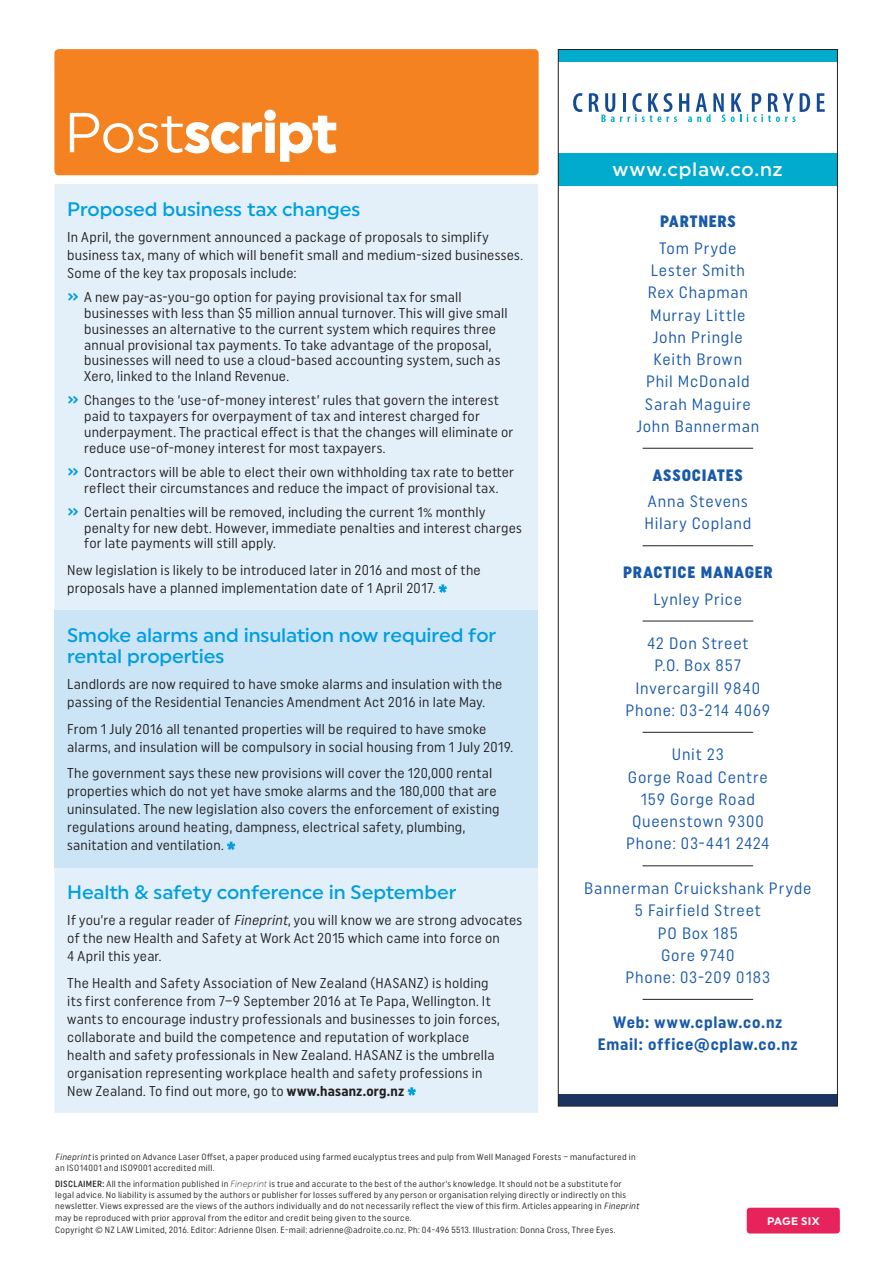
<style>
.page{position:relative;width:893px;height:1263px;background:#fff}
.page>*{position:absolute;margin:0;border:0;box-sizing:border-box;transform-origin:0 0}
.t1{font:700 56.25px "Uniform";letter-spacing:-.01em;color:#fff}
.head_2{font:500 19.5px/21px "Uniform";letter-spacing:-.005em;color:#009edf}
.body_text{font:500 19.5px "Uniform";letter-spacing:.035em;color:#fff}
.body_text-2{font:16.5px "Uniform Condensed";letter-spacing:.045em;color:#1859a9}
.body_text-3{font:700 16.5px "Uniform Condensed";letter-spacing:.045em;color:#1859a9}
.body_text-4{font:900 16.5px "Uniform Condensed";letter-spacing:.05em;color:#1859a9}
.body_text-5{font:14.25px/18px "Uniform Condensed";letter-spacing:.015em;color:#231f20}
.body_text-6{font:700 10.95px "Uniform";letter-spacing:.02em;color:#fff}
.Body_Small{font:9px/11.2px "Uniform Condensed";letter-spacing:.03em;color:#231f20}
.s1{font-weight:400}
.s2{font-family:"Uniform";font-weight:700;font-size:15px;color:#009edf}
.s3{font-style:italic}
.s4{font-weight:700}
.s5{font-weight:500}
.s6{font-family:"Museo Sans 100";font-style:italic}
</style>
<div class="page">
<div style="left:54px;top:49px;width:485px;height:126px;background:#f58220;border-radius:4px"></div>
<svg style="left:184px;top:109px;width:153px;height:53px"></svg>
<div style="left:54px;top:184px;width:484px;height:929px;background:#e3f0fa"></div>
<div style="left:54px;top:610px;width:484px;height:257px;background:#cbe4f6"></div>
<svg style="left:439px;top:584px;width:8px;height:9px"></svg>
<svg style="left:227px;top:842px;width:8px;height:8px"></svg>
<svg style="left:407px;top:1087px;width:9px;height:9px"></svg>
<div style="left:747px;top:1208px;width:93px;height:25px;background:#e6235a;border-radius:3px"></div>
<div style="left:558px;top:153px;width:280px;height:33px;background:#00abcd"></div>
<div style="left:558px;top:50px;width:279px;height:12px;background:#00abcd"></div>
<div style="left:558px;top:1094px;width:279px;height:12px;background:#1c3560"></div>
<hr style="left:643px;top:448px;width:110px;height:1px;background:#231f20">
<hr style="left:643px;top:545px;width:110px;height:1px;background:#231f20">
<hr style="left:643px;top:621px;width:110px;height:1px;background:#231f20">
<hr style="left:643px;top:732px;width:110px;height:1px;background:#231f20">
<hr style="left:643px;top:865px;width:110px;height:1px;background:#231f20">
<hr style="left:643px;top:999px;width:110px;height:1px;background:#231f20">
<svg style="left:573px;top:93px;width:10px;height:19px"></svg>
<svg style="left:817px;top:93px;width:8px;height:19px"></svg>
<svg style="left:589px;top:93px;width:152px;height:29px"></svg>
<svg style="left:747px;top:93px;width:63px;height:29px"></svg>
<p class="t1" style="left:64px;top:99px;width:275px"><span class="s1">Post</span>script</p>
<p class="head_2" style="left:67px;top:198px;width:295px">Proposed business tax changes</p>
<p class="body_text-5" style="left:67px;top:228px;width:457px">In April, the government announced a package of proposals to simplify business tax, many of which will benefit small and medium-sized businesses.<br>Some of the key tax proposals include:</p>
<p class="body_text-5" style="left:84px;top:289px;width:425px;line-height:15.8px;text-indent:-17px"><span class="s2">»</span> A new pay-as-you-go option for paying provisional tax for small businesses with less than $5 million annual turnover. This will give small businesses an alternative to the current system which requires three annual provisional tax payments. To take advantage of the proposal, businesses will need to use a cloud-based accounting system, such as Xero, linked to the Inland Revenue.</p>
<p class="body_text-5" style="left:84px;top:392px;width:431px;line-height:15.8px;text-indent:-17px"><span class="s2">»</span> Changes to the ‘use-of-money interest’ rules that govern the interest paid to taxpayers for overpayment of tax and interest charged for underpayment. The practical effect is that the changes will eliminate or reduce use-of-money interest for most taxpayers.</p>
<p class="body_text-5" style="left:67px;top:464px;width:448px;line-height:15.8px;text-align:center"><span class="s2">»</span> Contractors will be able to elect their own withholding tax rate to better reflect their circumstances and reduce the impact of provisional tax.</p>
<p class="body_text-5" style="left:84px;top:504px;width:439px;line-height:15.8px;text-indent:-17px"><span class="s2">»</span> Certain penalties will be removed, including the current 1% monthly penalty for new debt. However, immediate penalties and interest charges for late payments will still apply.</p>
<p class="body_text-5" style="left:67px;top:561px;width:415px">New legislation is likely to be introduced later in 2016 and most of the proposals have a planned implementation date of 1 April 2017.</p>
<p class="head_2" style="left:67px;top:624px;width:431px">Smoke alarms and insulation now required for rental properties</p>
<p class="body_text-5" style="left:67px;top:675px;width:437px">Landlords are now required to have smoke alarms and insulation with the passing of the Residential Tenancies Amendment Act 2016 in late May.</p>
<p class="body_text-5" style="left:67px;top:719px;width:447px">From 1 July 2016 all tenanted properties will be required to have smoke alarms, and insulation will be compulsory in social housing from 1 July 2019.</p>
<p class="body_text-5" style="left:67px;top:764px;width:434px">The government says these new provisions will cover the 120,000 rental properties which do not yet have smoke alarms and the 180,000 that are uninsulated. The new legislation also covers the enforcement of existing regulations around heating, dampness, electrical safety, plumbing, sanitation and ventilation.</p>
<p class="head_2" style="left:67px;top:881px;width:391px">Health &amp; safety conference in September</p>
<p class="body_text-5" style="left:67px;top:911px;width:456px">If you’re a regular reader of <span class="s3">Fineprint</span>, you will know we are strong advocates of the new Health and Safety at Work Act 2015 which came into force on<br>4 April this year.</p>
<p class="body_text-5" style="left:67px;top:973px;width:434px">The Health and Safety Association of New Zealand (HASANZ) is holding its first conference from 7–9 September 2016 at Te Papa, Wellington. It wants to encourage industry professionals and businesses to join forces, collaborate and build the competence and reputation of workplace health and safety professionals in New Zealand. HASANZ is the umbrella organisation representing workplace health and safety professions in New Zealand. To find out more, go to <span class="s4">www.hasanz.org.nz</span></p>
<p class="body_text" style="left:613px;top:158px;width:171px">www.cplaw.co.nz</p>
<p class="body_text-4" style="left:660px;top:212px;width:77px">PARTNERS</p>
<p class="body_text-2" style="left:659px;top:238px;width:79px">Tom Pryde</p>
<p class="body_text-2" style="left:651px;top:260px;width:96px">Lester Smith</p>
<p class="body_text-2" style="left:648px;top:283px;width:102px">Rex Chapman</p>
<p class="body_text-2" style="left:650px;top:305px;width:97px">Murray Little</p>
<p class="body_text-2" style="left:653px;top:327px;width:92px">John Pringle</p>
<p class="body_text-2" style="left:653px;top:349px;width:90px">Keith Brown</p>
<p class="body_text-2" style="left:646px;top:372px;width:105px">Phil McDonald</p>
<p class="body_text-2" style="left:645px;top:394px;width:108px">Sarah Maguire</p>
<p class="body_text-2" style="left:636px;top:416px;width:125px">John Bannerman</p>
<p class="body_text-4" style="left:653px;top:465px;width:92px">ASSOCIATES</p>
<p class="body_text-2" style="left:648px;top:491px;width:101px">Anna Stevens</p>
<p class="body_text-2" style="left:644px;top:514px;width:108px">Hilary Copland</p>
<p class="body_text-4" style="left:623px;top:562px;width:151px">PRACTICE MANAGER</p>
<p class="body_text-2" style="left:653px;top:589px;width:90px">Lynley Price</p>
<p class="body_text-2" style="left:647px;top:633px;width:103px">42 Don Street</p>
<p class="body_text-2" style="left:654px;top:656px;width:88px">P.O. Box 857</p>
<p class="body_text-2" style="left:635px;top:678px;width:126px">Invercargill 9840</p>
<p class="body_text-2" style="left:625px;top:700px;width:146px">Phone: 03-214 4069</p>
<p class="body_text-2" style="left:672px;top:745px;width:53px">Unit 23</p>
<p class="body_text-2" style="left:628px;top:767px;width:141px">Gorge Road Centre</p>
<p class="body_text-2" style="left:641px;top:789px;width:116px">159 Gorge Road</p>
<p class="body_text-2" style="left:632px;top:811px;width:133px">Queenstown 9300</p>
<p class="body_text-2" style="left:626px;top:834px;width:145px">Phone: 03-441 2424</p>
<p class="body_text-2" style="left:584px;top:878px;width:229px">Bannerman Cruickshank Pryde</p>
<p class="body_text-2" style="left:635px;top:900px;width:128px">5 Fairfield Street</p>
<p class="body_text-2" style="left:658px;top:923px;width:82px">PO Box 185</p>
<p class="body_text-2" style="left:661px;top:945px;width:75px">Gore 9740</p>
<p class="body_text-2" style="left:626px;top:967px;width:146px">Phone: 03-209 0183</p>
<p class="body_text-3" style="left:613px;top:1012px;width:171px">Web: www.cplaw.co.nz</p>
<p class="body_text-3" style="left:598px;top:1034px;width:201px">Email: office@cplaw.co.nz</p>
<p class="Body_Small" style="left:55px;top:1151px;width:582px"><span class="s3">Fineprint</span>is printed on Advance Laser Offset, a paper produced using farmed eucalyptus trees and pulp from Well Managed Forests – manufactured in an ISO14001 and ISO9001 accredited mill.</p>
<p class="Body_Small" style="left:55px;top:1178px;width:587px"><span class="s5">DISCLAIMER:</span> All the information published in <span class="s6">Fineprint</span> is true and accurate to the best of the author’s knowledge. It should not be a substitute for legal advice. No liability is assumed by the authors or publisher for losses suffered by any person or organisation relying directly or indirectly on this newsletter. Views expressed are the views of the authors individually and do not necessarily reflect the view of this firm. Articles appearing in <span class="s3">Fineprint </span>may be reproduced with prior approval from the editor and credit being given to the source.</p>
<p class="Body_Small" style="left:55px;top:1224px;width:562px">Copyright © NZ LAW Limited, 2016. Editor: Adrienne Olsen. E-mail: adrienne@adroite.co.nz. Ph: 04-496 5513. Illustration: Donna Cross, Three Eyes.</p>
<p class="body_text-6" style="left:767px;top:1214px;width:54px">PAGE SIX</p>
</div>
